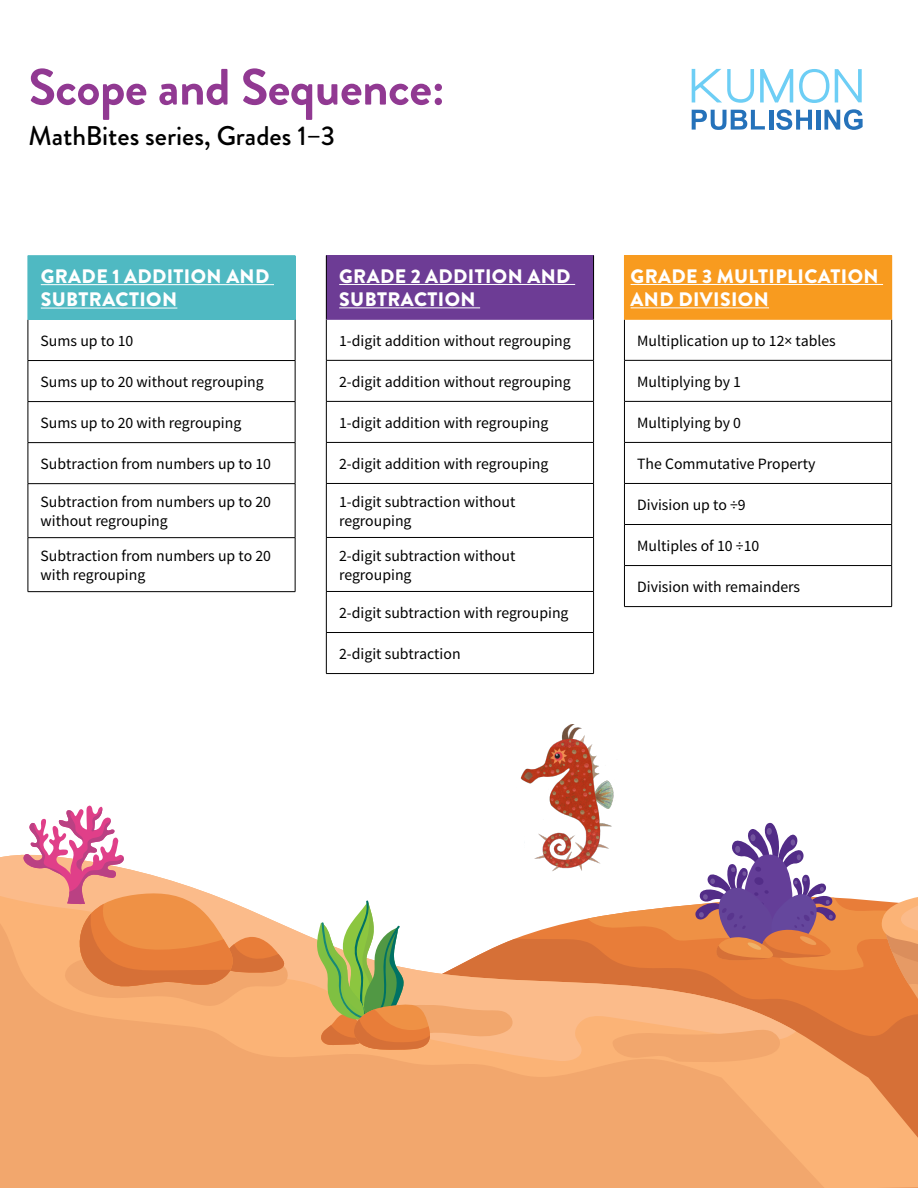
<style>
.page{position:relative;width:918px;height:1188px;background:#fff}
.page>*{position:absolute;margin:0;border:0;box-sizing:border-box;transform-origin:0 0}
.t1{font:700 51px "Brandon Grotesque";letter-spacing:-.01em;color:#913992}
.t2{font:500 27px "Brandon Grotesque";color:#000}
.t3{font:900 19.5px/23.4px "Brandon Grotesque";letter-spacing:.02em;color:#fff}
.t4{font:15.75px/18.9px "Source Sans Pro";color:#000}
</style>
<div class="page">
<svg style="left:692px;top:110px;width:73px;height:20px"></svg>
<hr style="left:769px;top:110px;width:4px;height:20px;background:#2572ba">
<svg style="left:776px;top:109px;width:36px;height:21px"></svg>
<hr style="left:816px;top:110px;width:4px;height:20px;background:#2572ba">
<svg style="left:824px;top:109px;width:39px;height:21px"></svg>
<svg style="left:692px;top:69px;width:62px;height:34px"></svg>
<svg style="left:760px;top:69px;width:33px;height:33px"></svg>
<svg style="left:799px;top:69px;width:30px;height:34px"></svg>
<svg style="left:835px;top:69px;width:27px;height:33px"></svg>
<img style="left:520px;top:724px;width:94px;height:111px">
<svg style="left:0;top:854px;width:588px;height:69px"></svg>
<svg style="left:0;top:923px;width:588px;height:265px;background:#f2a86e"></svg>
<svg style="left:23px;top:805px;width:266px;height:203px"></svg>
<svg style="left:315px;top:900px;width:199px;height:150px"></svg>
<svg style="left:588px;top:822px;width:330px;height:366px"></svg>
<div style="left:28px;top:256px;width:267px;height:63px;background:#4fb9c2"></div>
<hr style="left:28px;top:320px;width:1px;height:40px;background:#000">
<hr style="left:295px;top:320px;width:1px;height:40px;background:#000">
<hr style="left:28px;top:360px;width:267px;height:1px;background:#000">
<hr style="left:28px;top:361px;width:1px;height:40px;background:#000">
<hr style="left:295px;top:361px;width:1px;height:40px;background:#000">
<hr style="left:28px;top:401px;width:267px;height:1px;background:#000">
<hr style="left:28px;top:402px;width:1px;height:40px;background:#000">
<hr style="left:295px;top:402px;width:1px;height:40px;background:#000">
<hr style="left:28px;top:443px;width:1px;height:40px;background:#000">
<hr style="left:295px;top:443px;width:1px;height:40px;background:#000">
<hr style="left:28px;top:484px;width:1px;height:53px;background:#000">
<hr style="left:295px;top:484px;width:1px;height:53px;background:#000">
<hr style="left:28px;top:538px;width:1px;height:53px;background:#000">
<hr style="left:295px;top:538px;width:1px;height:53px;background:#000">
<hr style="left:28px;top:255px;width:267px;height:1px;background:#4fb9c2">
<hr style="left:295px;top:256px;width:1px;height:63px;background:#4fb9c2">
<hr style="left:28px;top:319px;width:267px;height:1px;background:#4fb9c2">
<hr style="left:28px;top:442px;width:267px;height:1px;background:#000">
<hr style="left:28px;top:483px;width:267px;height:1px;background:#000">
<hr style="left:28px;top:537px;width:267px;height:1px;background:#000">
<hr style="left:28px;top:591px;width:267px;height:1px;background:#000">
<hr style="left:41px;top:284px;width:233px;height:1px;background:#fff">
<hr style="left:41px;top:308px;width:136px;height:1px;background:#fff">
<div style="left:326px;top:255px;width:268px;height:64px;background:#6d3c95"></div>
<hr style="left:326px;top:360px;width:268px;height:1px;background:#000">
<hr style="left:326px;top:401px;width:268px;height:1px;background:#000">
<hr style="left:326px;top:442px;width:268px;height:1px;background:#000">
<hr style="left:326px;top:483px;width:268px;height:1px;background:#000">
<hr style="left:326px;top:537px;width:268px;height:1px;background:#000">
<hr style="left:326px;top:591px;width:268px;height:1px;background:#000">
<hr style="left:326px;top:632px;width:268px;height:1px;background:#000">
<hr style="left:326px;top:673px;width:268px;height:1px;background:#000">
<hr style="left:326px;top:255px;width:1px;height:64px;background:#000">
<hr style="left:593px;top:255px;width:1px;height:64px;background:#000">
<hr style="left:326px;top:319px;width:1px;height:41px;background:#000">
<hr style="left:593px;top:319px;width:1px;height:41px;background:#000">
<hr style="left:326px;top:361px;width:1px;height:40px;background:#000">
<hr style="left:593px;top:361px;width:1px;height:40px;background:#000">
<hr style="left:326px;top:402px;width:1px;height:40px;background:#000">
<hr style="left:593px;top:402px;width:1px;height:40px;background:#000">
<hr style="left:326px;top:443px;width:1px;height:40px;background:#000">
<hr style="left:593px;top:443px;width:1px;height:40px;background:#000">
<hr style="left:326px;top:484px;width:1px;height:53px;background:#000">
<hr style="left:593px;top:484px;width:1px;height:53px;background:#000">
<hr style="left:326px;top:538px;width:1px;height:53px;background:#000">
<hr style="left:593px;top:538px;width:1px;height:53px;background:#000">
<hr style="left:326px;top:592px;width:1px;height:40px;background:#000">
<hr style="left:593px;top:592px;width:1px;height:40px;background:#000">
<hr style="left:326px;top:633px;width:1px;height:40px;background:#000">
<hr style="left:593px;top:633px;width:1px;height:40px;background:#000">
<hr style="left:327px;top:319px;width:266px;height:1px;background:#6d3c95">
<hr style="left:339px;top:284px;width:236px;height:1px;background:#fff">
<hr style="left:339px;top:307px;width:141px;height:1px;background:#fff">
<div style="left:624px;top:255px;width:268px;height:64px;background:#f89b1f"></div>
<hr style="left:624px;top:319px;width:1px;height:41px;background:#000">
<hr style="left:891px;top:319px;width:1px;height:41px;background:#000">
<hr style="left:624px;top:360px;width:268px;height:1px;background:#000">
<hr style="left:624px;top:361px;width:1px;height:40px;background:#000">
<hr style="left:891px;top:361px;width:1px;height:40px;background:#000">
<hr style="left:624px;top:401px;width:268px;height:1px;background:#000">
<hr style="left:624px;top:402px;width:1px;height:40px;background:#000">
<hr style="left:891px;top:402px;width:1px;height:40px;background:#000">
<hr style="left:624px;top:442px;width:268px;height:1px;background:#000">
<hr style="left:624px;top:443px;width:1px;height:40px;background:#000">
<hr style="left:891px;top:443px;width:1px;height:40px;background:#000">
<hr style="left:624px;top:483px;width:268px;height:1px;background:#000">
<hr style="left:624px;top:484px;width:1px;height:40px;background:#000">
<hr style="left:891px;top:484px;width:1px;height:40px;background:#000">
<hr style="left:624px;top:524px;width:268px;height:1px;background:#000">
<hr style="left:624px;top:525px;width:1px;height:40px;background:#000">
<hr style="left:891px;top:525px;width:1px;height:40px;background:#000">
<hr style="left:624px;top:565px;width:268px;height:1px;background:#000">
<hr style="left:624px;top:566px;width:1px;height:40px;background:#000">
<hr style="left:891px;top:566px;width:1px;height:40px;background:#000">
<hr style="left:624px;top:606px;width:268px;height:1px;background:#000">
<hr style="left:624px;top:319px;width:268px;height:1px;background:#f89b1f">
<hr style="left:631px;top:284px;width:252px;height:1px;background:#fff">
<hr style="left:631px;top:307px;width:138px;height:1px;background:#fff">
<h1 class="t1" style="left:28px;top:51px;width:418px">Scope and Sequence:</h1>
<h2 class="t2" style="left:28px;top:117px;width:308px">MathBites series, Grades 1–3</h2>
<p class="t3" style="left:41px;top:265px;width:230px">GRADE 1 ADDITION AND<br>SUBTRACTION</p>
<p class="t4" style="left:41px;top:332px;width:94px">Sums up to 10</p>
<p class="t4" style="left:41px;top:373px;width:225px">Sums up to 20 without regrouping</p>
<p class="t4" style="left:41px;top:414px;width:202px">Sums up to 20 with regrouping</p>
<p class="t4" style="left:41px;top:455px;width:232px">Subtraction from numbers up to 10</p>
<p class="t4" style="left:41px;top:493px;width:232px">Subtraction from numbers up to 20 without regrouping</p>
<p class="t4" style="left:41px;top:547px;width:232px">Subtraction from numbers up to 20 with regrouping</p>
<p class="t3" style="left:339px;top:264px;width:233px">GRADE 2 ADDITION AND<br>SUBTRACTION</p>
<p class="t4" style="left:339px;top:331px;width:233px">1-digit addition without regrouping</p>
<p class="t4" style="left:339px;top:372px;width:233px">2-digit addition without regrouping</p>
<p class="t4" style="left:339px;top:413px;width:211px">1-digit addition with regrouping</p>
<p class="t4" style="left:339px;top:454px;width:211px">2-digit addition with regrouping</p>
<p class="t4" style="left:339px;top:493px;width:178px">1-digit subtraction without regrouping</p>
<p class="t4" style="left:339px;top:547px;width:178px">2-digit subtraction without regrouping</p>
<p class="t4" style="left:339px;top:604px;width:231px">2-digit subtraction with regrouping</p>
<p class="t4" style="left:339px;top:645px;width:123px">2-digit subtraction</p>
<p class="t3" style="left:631px;top:264px;width:249px">GRADE 3 MULTIPLICATION<br>AND DIVISION</p>
<p class="t4" style="left:637px;top:331px;width:200px">Multiplication up to 12× tables</p>
<p class="t4" style="left:637px;top:372px;width:105px">Multiplying by 1</p>
<p class="t4" style="left:637px;top:413px;width:105px">Multiplying by 0</p>
<p class="t4" style="left:637px;top:454px;width:180px">The Commutative Property</p>
<p class="t4" style="left:637px;top:496px;width:110px">Division up to ÷9</p>
<p class="t4" style="left:637px;top:537px;width:124px">Multiples of 10 ÷10</p>
<p class="t4" style="left:637px;top:578px;width:164px">Division with remainders</p>
</div>
